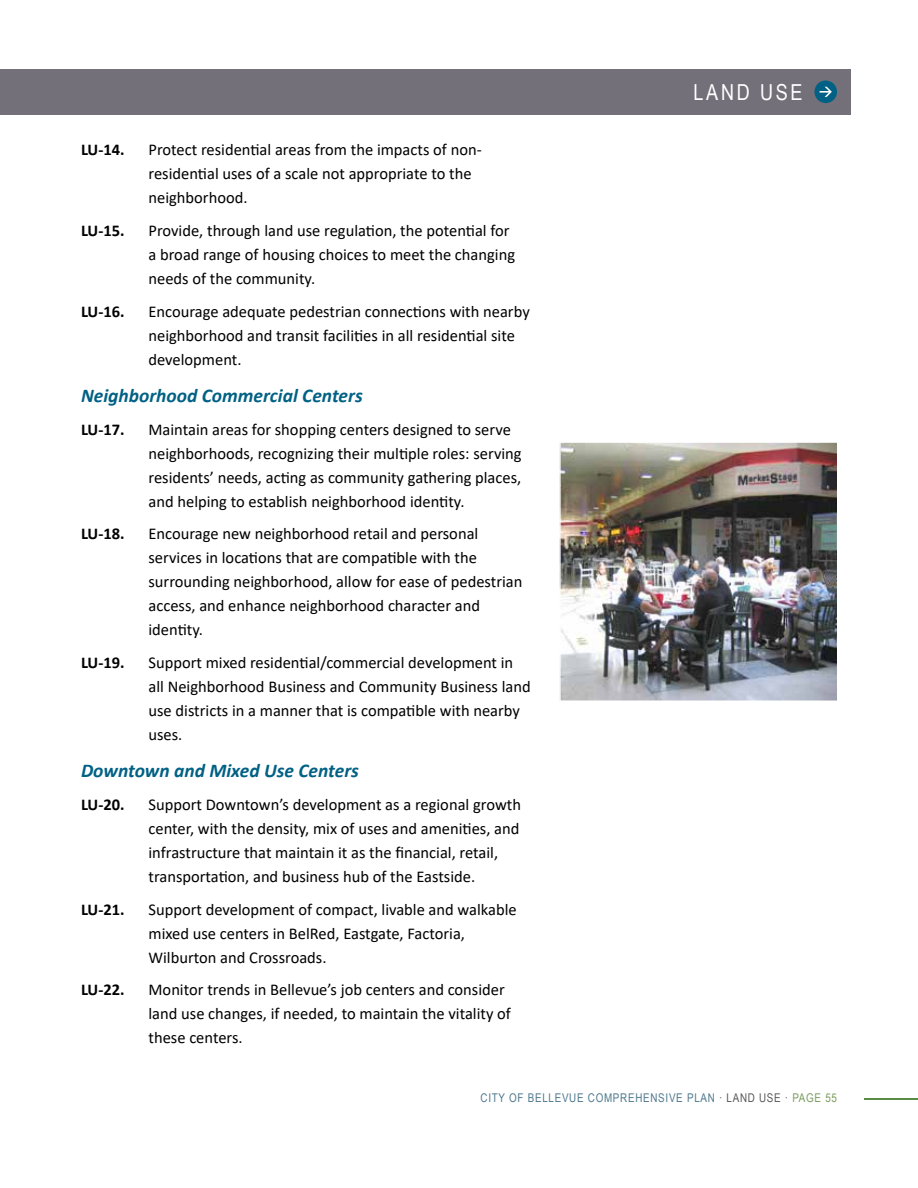
<style>
.page{position:relative;width:918px;height:1188px;background:#fff}
.page>*{position:absolute;margin:0;border:0;box-sizing:border-box;transform-origin:0 0}
.t1{font:22.05px "Arial Narrow";letter-spacing:.12em;color:#fff}
.t2{font:italic 700 19.5px "Calibri";color:#006184}
.t3{font:16.5px/24px "Calibri";color:#000}
.t4{font:700 16.5px "Calibri";letter-spacing:-.01em;color:#000}
.t5{font:12px "Arial Narrow";letter-spacing:.06em;color:#4e788e}
.s1{color:#58595b}
.s2{color:#7a9c5e}
</style>
<div class="page">
<div style="left:0;top:69px;width:850px;height:45px;background:#73707a"></div>
<div style="left:814px;top:81px;width:23px;height:22px;background:#006184;border-radius:50%"></div>
<svg style="left:820px;top:87px;width:12px;height:10px"></svg>
<hr style="left:864px;top:1098px;width:54px;height:1px;background:#598b44">
<img style="left:562px;top:444px;width:273px;height:255px">
<div style="left:559px;top:441px;width:279px;height:261px;border:2px solid #fff"></div>
<p class="t4" style="left:81px;top:138px;width:45px">LU-14.</p>
<p class="t3" style="left:149px;top:137px;width:335px">Protect residential areas from the impacts of non&shy;residential uses of a scale not appropriate to the neighborhood.</p>
<p class="t4" style="left:81px;top:219px;width:45px">LU-15.</p>
<p class="t3" style="left:149px;top:218px;width:368px">Provide, through land use regulation, the potential for a broad range of housing choices to meet the changing needs of the community.</p>
<p class="t4" style="left:81px;top:299px;width:45px">LU-16.</p>
<p class="t3" style="left:149px;top:299px;width:383px">Encourage adequate pedestrian connections with nearby neighborhood and transit facilities in all residential site development.</p>
<p class="t2" style="left:81px;top:382px;width:283px">Neighborhood Commercial Centers</p>
<p class="t4" style="left:81px;top:417px;width:45px">LU-17.</p>
<p class="t3" style="left:149px;top:417px;width:375px">Maintain areas for shopping centers designed to serve neighborhoods, recognizing their multiple roles: serving residents’ needs, acting as community gathering places, and helping to establish neighborhood identity.</p>
<p class="t4" style="left:81px;top:522px;width:45px">LU-18.</p>
<p class="t3" style="left:149px;top:521px;width:375px">Encourage new neighborhood retail and personal services in locations that are compatible with the surrounding neighborhood, allow for ease of pedestrian access, and enhance neighborhood character and identity.</p>
<p class="t4" style="left:81px;top:651px;width:45px">LU-19.</p>
<p class="t3" style="left:149px;top:650px;width:384px">Support mixed residential/commercial development in all Neighborhood Business and Community Business land use districts in a manner that is compatible with nearby uses.</p>
<p class="t2" style="left:81px;top:757px;width:279px">Downtown and Mixed Use Centers</p>
<p class="t4" style="left:81px;top:793px;width:45px">LU-20.</p>
<p class="t3" style="left:149px;top:792px;width:374px">Support Downtown’s development as a regional growth center, with the density, mix of uses and amenities, and infrastructure that maintain it as the financial, retail, transportation, and business hub of the Eastside.</p>
<p class="t4" style="left:81px;top:898px;width:45px">LU-21.</p>
<p class="t3" style="left:149px;top:897px;width:370px">Support development of compact, livable and walkable mixed use centers in BelRed, Eastgate, Factoria,<br>Wilburton and Crossroads.</p>
<p class="t4" style="left:81px;top:978px;width:45px">LU-22.</p>
<p class="t3" style="left:149px;top:977px;width:364px">Monitor trends in Bellevue’s job centers and consider land use changes, if needed, to maintain the vitality of these centers.</p>
<h1 class="t1" style="left:694px;top:76px;width:110px">LAND USE</h1>
<p class="t5" style="left:481px;top:1089px;width:358px">CITY OF BELLEVUE COMPREHENSIVE PLAN <span class="s1">· LAND USE ·</span> <span class="s2">PAGE 55</span></p>
</div>
